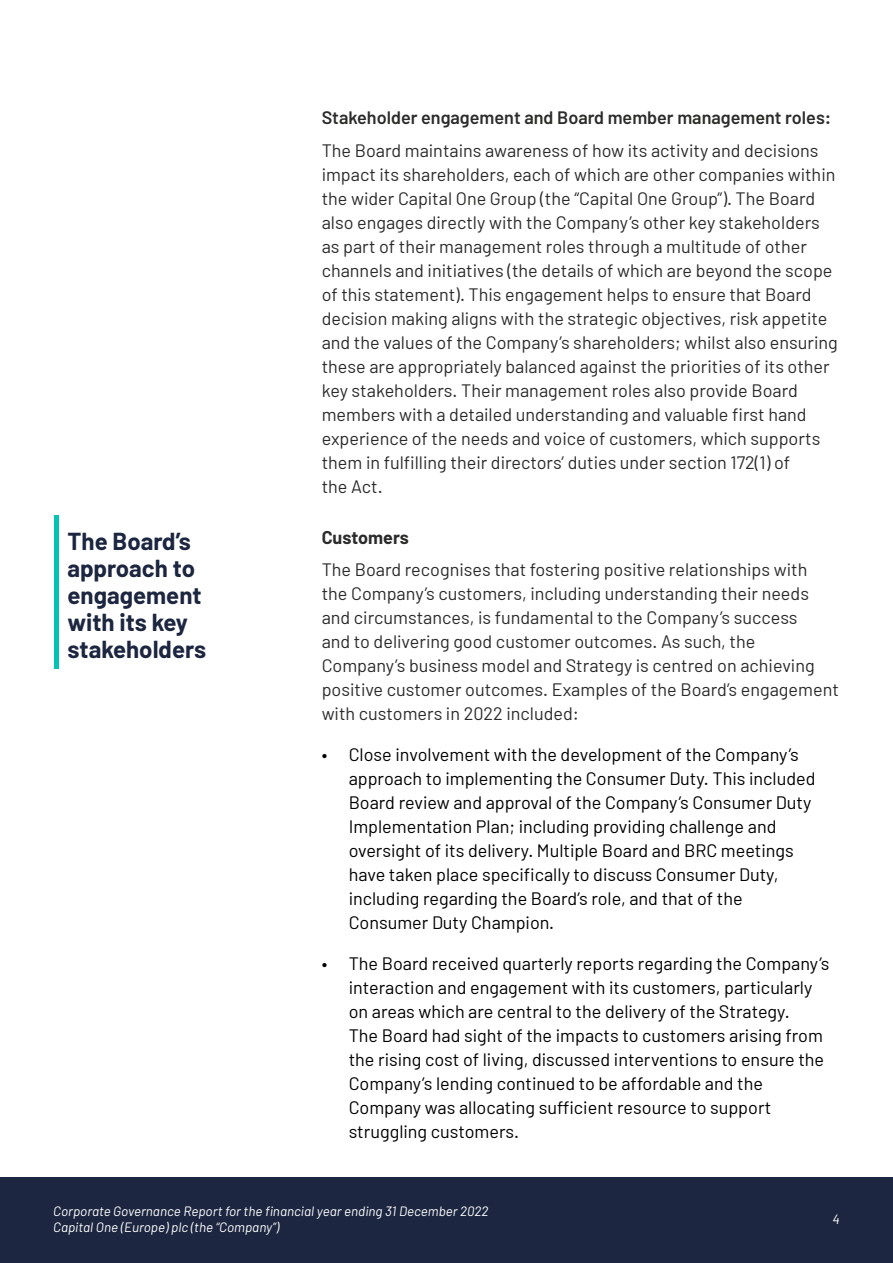
<style>
.page{position:relative;width:893px;height:1263px;background:#fff}
.page>*{position:absolute;margin:0;border:0;box-sizing:border-box;transform-origin:0 0}
.H3_-_Subheads{font:700 24px/27px "Barlow";color:#1c2640}
.Body_copy{font:18px/24px "Barlow";color:#2b2c2a}
.t1{font:18px/24px "Barlow";color:#000}
.Barlow_semibold_12pt{font:600 18px "Barlow";color:#2b2c2a}
.Barlow_semibold_12pt-2{font:700 18px "Barlow";color:#2b2c2a}
.t2{font:italic 13.5px/16.2px "Barlow";color:#fff}
</style>
<div class="page">
<div style="left:0;top:1178px;width:893px;height:85px;background:#1c2640"></div>
<hr style="left:54px;top:515px;width:4px;height:154px;background:#00c3b3">
<p class="Barlow_semibold_12pt" style="left:322px;top:107px;width:511px">Stakeholder engagement and Board member management roles:</p>
<p class="Body_copy" style="left:322px;top:138px;width:518px">The Board maintains awareness of how its activity and decisions impact its shareholders, each of which are other companies within the wider Capital One Group (the “Capital One Group”). The Board also engages directly with the Company’s other key stakeholders as part of their management roles through a multitude of other channels and initiatives (the details of which are beyond the scope of this statement). This engagement helps to ensure that Board decision making aligns with the strategic objectives, risk appetite and the values of the Company’s shareholders; whilst also ensuring these are appropriately balanced against the priorities of its other key stakeholders. Their management roles also provide Board members with a detailed understanding and valuable first hand experience of the needs and voice of customers, which supports them in fulfilling their directors’ duties under section 172(1) of<br>the Act.</p>
<p class="H3_-_Subheads" style="left:68px;top:527px;width:140px">The Board’s approach to engagement with its key stakeholders</p>
<p class="Barlow_semibold_12pt-2" style="left:322px;top:526px;width:89px">Customers</p>
<p class="Body_copy" style="left:322px;top:557px;width:519px">The Board recognises that fostering positive relationships with<br>the Company’s customers, including understanding their needs and circumstances, is fundamental to the Company’s success<br>and to delivering good customer outcomes. As such, the Company’s business model and Strategy is centred on achieving positive customer outcomes. Examples of the Board’s engagement with customers in 2022 included:</p>
<p class="t1" style="left:349px;top:742px;width:468px;text-indent:-27px">• Close involvement with the development of the Company’s approach to implementing the Consumer Duty. This included Board review and approval of the Company’s Consumer Duty Implementation Plan; including providing challenge and oversight of its delivery. Multiple Board and BRC meetings have taken place specifically to discuss Consumer Duty, including regarding the Board’s role, and that of the Consumer Duty Champion.</p>
<p class="t1" style="left:349px;top:951px;width:482px;text-indent:-27px">• The Board received quarterly reports regarding the Company’s interaction and engagement with its customers, particularly on areas which are central to the delivery of the Strategy.<br>The Board had sight of the impacts to customers arising from the rising cost of living, discussed interventions to ensure the Company’s lending continued to be affordable and the Company was allocating sufficient resource to support struggling customers.</p>
<p class="t2" style="left:53px;top:1202px;width:437px">Corporate Governance Report for the financial year ending 31 December 2022<br>Capital One (Europe) plc (the “Company”)</p>
<p class="t2" style="left:832px;top:1211px;width:9px">4</p>
</div>
